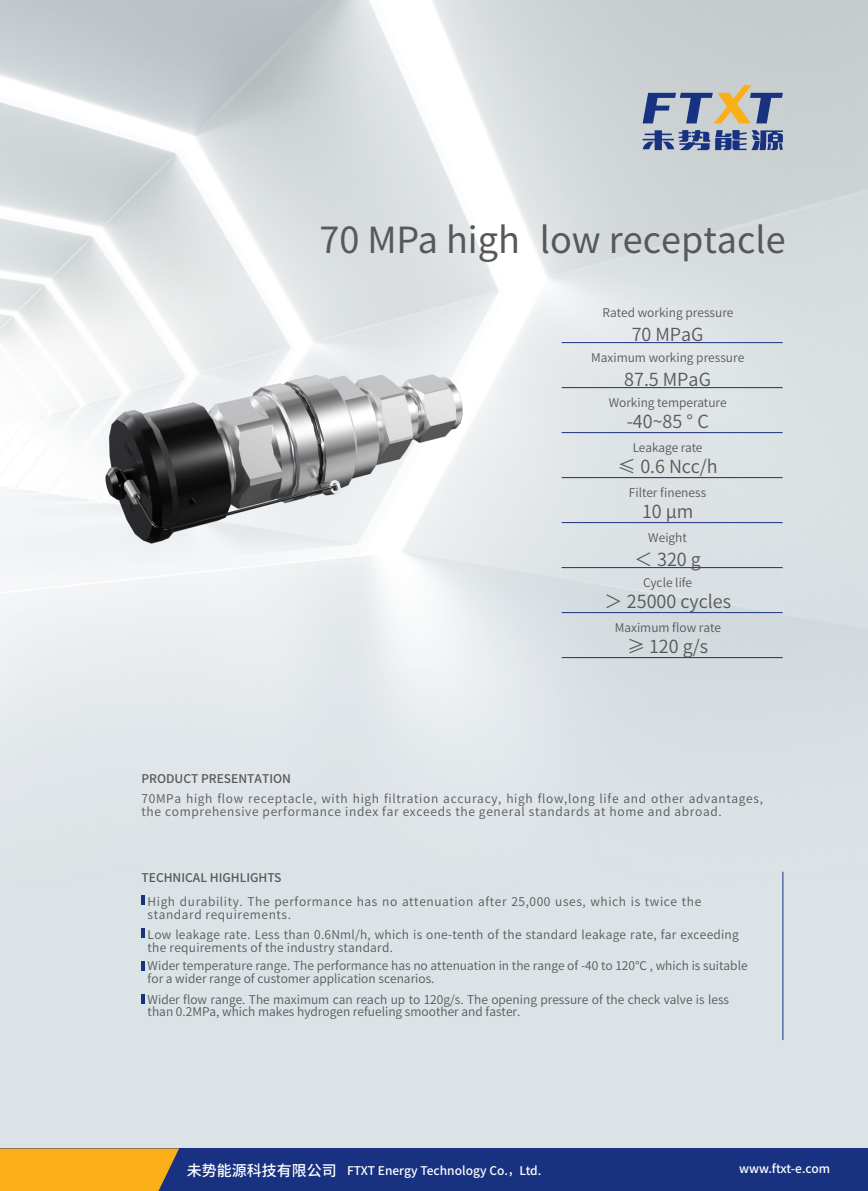
<style>
.page{position:relative;width:868px;height:1191px;background:#fff}
.page>*{position:absolute;margin:0;border:0;box-sizing:border-box;transform-origin:0 0}
.t1{font:36px "Source Han Sans CN";color:#57585a}
.t2{font:18px "Source Han Sans CN";color:#57585a}
.t3{font:12px/12.5px "Source Han Sans CN";color:#57585a}
.t4{font:12px/20.5px "Source Han Sans CN";letter-spacing:.055em;color:#57585a}
.t5{font:12px/12.5px "Source Han Sans CN";letter-spacing:.02em;color:#57585a}
.t6{font:12px/12.5px "Source Han Sans CN";letter-spacing:.05em;color:#57585a}
.t7{font:500 12px "Source Han Sans SC";color:#fff}
.t8{font:500 12px "Source Han Sans CN";color:#57585a}
.s1{font-weight:500}
.s2{font-size:15px}
</style>
<div class="page">
<img style="left:0;top:0;width:867px;height:1148px">
<svg style="left:642px;top:130px;width:140px;height:20px;background:#6979a5"></svg>
<svg style="left:642px;top:85px;width:140px;height:38px;background:#a3a4a9"></svg>
<div style="left:0;top:1148px;width:867px;height:43px;background:#183181"></div>
<svg style="left:0;top:1148px;width:179px;height:43px;background:#eaa61f"></svg>
<hr style="left:782px;top:871px;width:1px;height:169px;background:#183181">
<img style="left:105px;top:375px;width:357px;height:168px">
<svg style="left:141px;top:895px;width:4px;height:9px"></svg>
<svg style="left:141px;top:928px;width:4px;height:9px"></svg>
<svg style="left:141px;top:961px;width:4px;height:9px"></svg>
<svg style="left:141px;top:994px;width:4px;height:9px"></svg>
<hr style="left:561px;top:342px;width:221px;height:1px;background:#183181">
<hr style="left:561px;top:387px;width:221px;height:1px;background:#183181">
<hr style="left:561px;top:432px;width:221px;height:1px;background:#183181">
<hr style="left:561px;top:477px;width:221px;height:1px;background:#183181">
<hr style="left:561px;top:522px;width:221px;height:1px;background:#183181">
<hr style="left:561px;top:567px;width:221px;height:1px;background:#183181">
<hr style="left:561px;top:612px;width:221px;height:1px;background:#183181">
<hr style="left:561px;top:657px;width:221px;height:1px;background:#183181">
<p class="t1" style="left:319px;top:220px;width:468px">70 MPa high low receptacle</p>
<p class="t3" style="left:602px;top:306px;width:132px">Rated working pressure</p>
<p class="t2" style="left:631px;top:324px;width:73px">70 MPaG</p>
<p class="t3" style="left:591px;top:351px;width:154px">Maximum working pressure</p>
<p class="t2" style="left:624px;top:369px;width:88px">87.5 MPaG</p>
<p class="t2" style="left:626px;top:411px;width:84px">-40~85 ° C</p>
<p class="t2" style="left:617px;top:456px;width:101px">≤ 0.6 Ncc/h</p>
<p class="t2" style="left:642px;top:501px;width:53px">10 μm</p>
<p class="t2" style="left:634px;top:549px;width:68px">＜ 320 g</p>
<p class="t2" style="left:604px;top:591px;width:128px">＞ 25000 cycles</p>
<p class="t3" style="left:614px;top:621px;width:108px">Maximum flow rate</p>
<p class="t2" style="left:627px;top:636px;width:83px">≥ 120 g/s</p>
<p class="t3" style="left:608px;top:396px;width:119px">Working temperature</p>
<p class="t3" style="left:632px;top:441px;width:71px">Leakage rate</p>
<p class="t3" style="left:629px;top:486px;width:79px">Filter fineness</p>
<p class="t3" style="left:648px;top:531px;width:40px">Weight</p>
<p class="t3" style="left:643px;top:576px;width:51px">Cycle life</p>
<p class="t4" style="left:141px;top:768px;width:623px"><span class="s1">PRODUCT PRESENTATION<br></span>70MPa high flow receptacle, with high filtration accuracy, high flow,long life and other advantages,</p>
<p class="t4" style="left:141px;top:801px;width:581px">the comprehensive performance index far exceeds the general standards at home and abroad.</p>
<p class="t8" style="left:141px;top:871px;width:141px">TECHNICAL HIGHLIGHTS</p>
<p class="t6" style="left:148px;top:896px;width:555px">High durability. The performance has no attenuation after 25,000 uses, which is twice the standard requirements.</p>
<p class="t5" style="left:148px;top:929px;width:592px">Low leakage rate. Less than 0.6Nml/h, which is one-tenth of the standard leakage rate, far exceeding the requirements of the industry standard.</p>
<p class="t3" style="left:148px;top:960px;width:601px">Wider temperature range. The performance has no attenuation in the range of -40 to 120℃ , which is suitable for a wider range of customer application scenarios.</p>
<p class="t3" style="left:148px;top:993px;width:583px">Wider flow range. The maximum can reach up to 120g/s. The opening pressure of the check valve is less than 0.2MPa, which makes hydrogen refueling smoother and faster.</p>
<p class="t7" style="left:187px;top:1163px;width:356px"><span class="s2">未势能源科技有限公司</span> FTXT Energy Technology Co.，Ltd.</p>
<p class="t7" style="left:739px;top:1161px;width:92px">www.ftxt-e.com</p>
</div>
